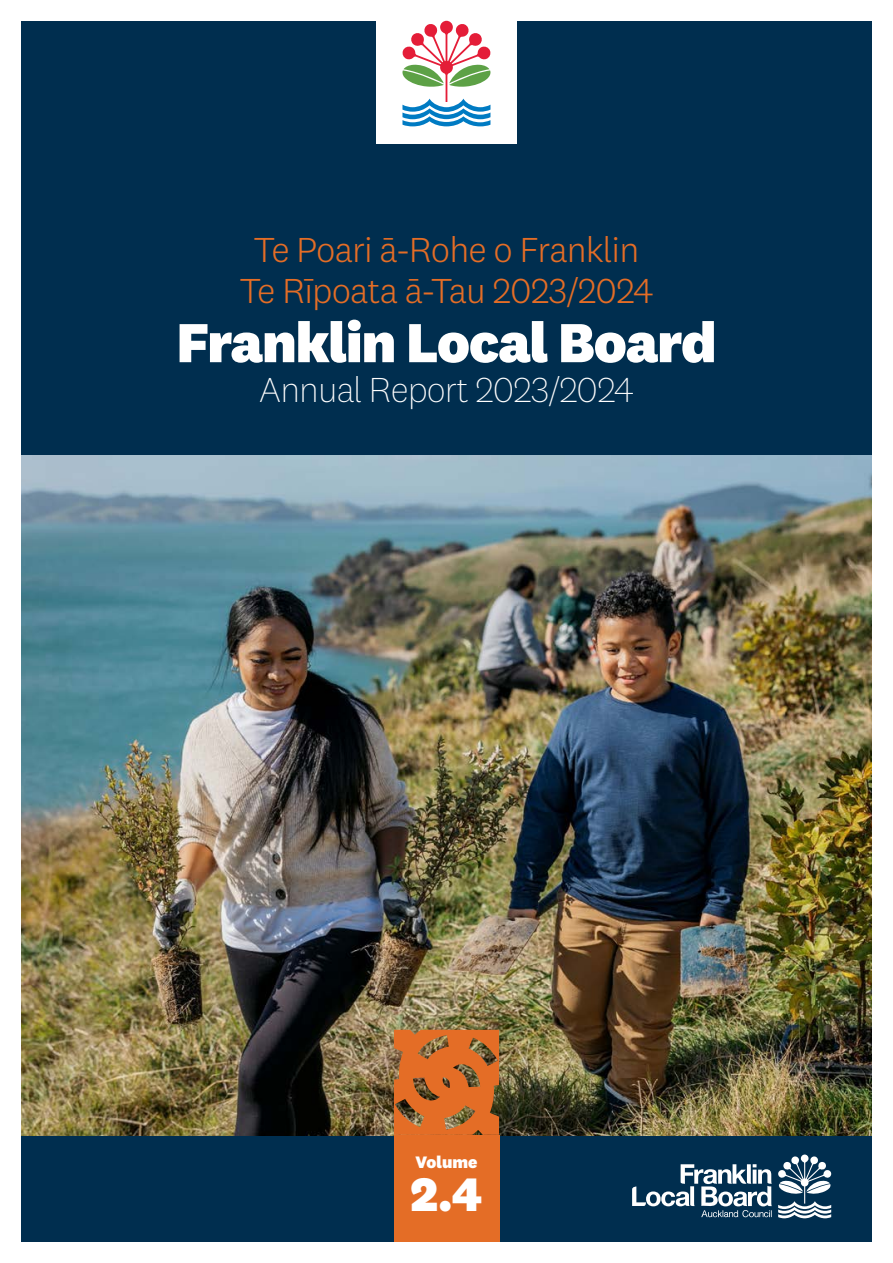
<style>
.page{position:relative;width:893px;height:1263px;background:#fff}
.page>*{position:absolute;margin:0;border:0;box-sizing:border-box;transform-origin:0 0}
.Cover_H1_-_Te_Reo{font:800 57px "National 2";letter-spacing:-.02em;color:#fff}
.Cover___P___Volume_Number{font:800 48.75px "National 2";color:#fff}
.Cover_H1_-_Te_Reo-2{font:300 36px/40.5px "National 2";letter-spacing:-.025em;color:#e46d26;text-align:center}
.Cover_H1_-_Te_Reo-3{font:200 36px "National 2";letter-spacing:-.025em;color:#fff}
.Cover___P_-_Volume{font:800 17.25px "National 2";color:#fff}
</style>
<div class="page">
<div style="left:21px;top:21px;width:851px;height:1221px;background:#002e4f"></div>
<div style="left:376px;top:3px;width:141px;height:141px;background:#fff"></div>
<svg style="left:402px;top:21px;width:89px;height:105px"></svg>
<svg style="left:21px;top:1135px;width:125px;height:1px"></svg>
<img style="left:21px;top:455px;width:851px;height:680px">
<svg style="left:778px;top:1154px;width:54px;height:64px"></svg>
<svg style="left:632px;top:1164px;width:140px;height:53px"></svg>
<img style="left:394px;top:1030px;width:105px;height:105px">
<div style="left:394px;top:1135px;width:105px;height:107px;background:#e46d26"></div>
<p class="Cover_H1_-_Te_Reo-2" style="left:239px;top:229px;width:416px">Te Poari ā-Rohe o Franklin<br>Te Rīpoata ā-Tau 2023/2024</p>
<p class="Cover_H1_-_Te_Reo" style="left:176px;top:307px;width:541px">Franklin Local Board</p>
<p class="Cover_H1_-_Te_Reo-3" style="left:259px;top:370px;width:377px">Annual Report 2023/2024</p>
<p class="Cover___P_-_Volume" style="left:416px;top:1152px;width:63px">Volume</p>
<p class="Cover___P___Volume_Number" style="left:411px;top:1164px;width:73px">2.4</p>
</div>
